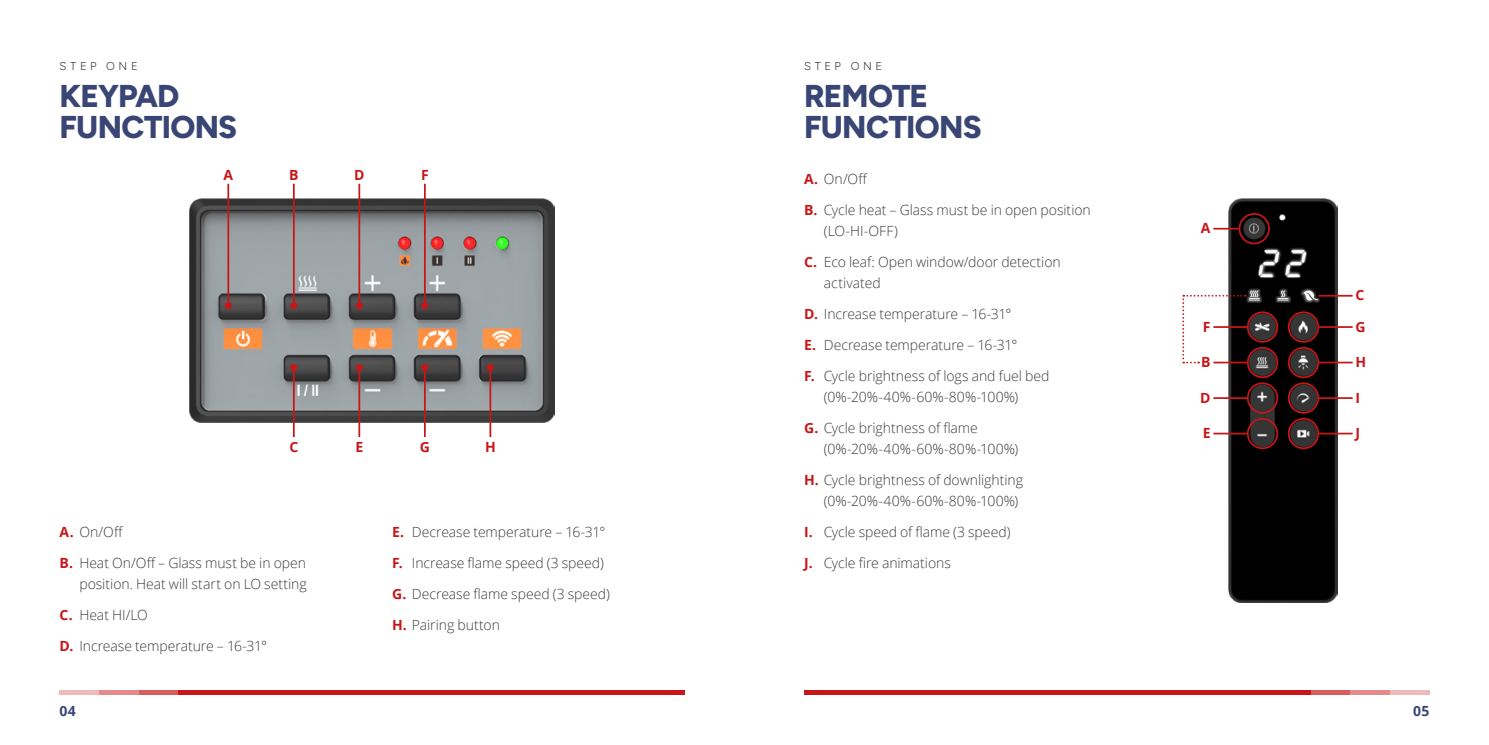
<style>
.page{position:relative;width:1489px;height:745px;background:#fff}
.page>*{position:absolute;margin:0;border:0;box-sizing:border-box;transform-origin:0 0}
.t1{font:300 31.5px/31.5px "Figtree";letter-spacing:-.025em;color:#394675}
.t2{font:300 14px/21px "Open Sans";letter-spacing:-.005em;color:#3c3c3b}
.t3{font:700 14px "Open Sans";color:#c71618}
.t4{font:700 14px "Open Sans";color:#394675}
.t5{font:300 11.38px "Figtree";letter-spacing:.32em;color:#3c3c3b}
.s1{font-weight:700;color:#c71618}
</style>
<div class="page">
<img style="left:1228px;top:198px;width:109px;height:404px">
<img style="left:189px;top:198px;width:366px;height:224px">
<hr style="left:804px;top:690px;width:506px;height:4px;background:#c71618">
<hr style="left:1310px;top:690px;width:39px;height:4px;background:#d75c5d">
<hr style="left:1349px;top:690px;width:40px;height:4px;background:#e38a8b">
<hr style="left:1389px;top:690px;width:40px;height:4px;background:#eeb9ba">
<hr style="left:179px;top:690px;width:506px;height:4px;background:#c71618">
<hr style="left:139px;top:690px;width:40px;height:4px;background:#d75c5d">
<hr style="left:99px;top:690px;width:40px;height:4px;background:#e38a8b">
<hr style="left:60px;top:690px;width:39px;height:4px;background:#eeb9ba">
<hr style="left:227px;top:184px;width:2px;height:121px;background:#c71618">
<div style="left:225px;top:302px;width:7px;height:7px;background:#c71618;border-radius:50%"></div>
<hr style="left:293px;top:184px;width:2px;height:121px;background:#c71618">
<div style="left:290px;top:302px;width:7px;height:7px;background:#c71618;border-radius:50%"></div>
<hr style="left:358px;top:184px;width:2px;height:121px;background:#c71618">
<div style="left:356px;top:302px;width:7px;height:7px;background:#c71618;border-radius:50%"></div>
<hr style="left:424px;top:184px;width:2px;height:121px;background:#c71618">
<div style="left:421px;top:302px;width:7px;height:7px;background:#c71618;border-radius:50%"></div>
<hr style="left:293px;top:367px;width:2px;height:70px;background:#c71618">
<div style="left:290px;top:364px;width:7px;height:7px;background:#c71618;border-radius:50%"></div>
<hr style="left:358px;top:367px;width:2px;height:70px;background:#c71618">
<div style="left:356px;top:364px;width:7px;height:7px;background:#c71618;border-radius:50%"></div>
<hr style="left:424px;top:367px;width:2px;height:70px;background:#c71618">
<div style="left:421px;top:364px;width:7px;height:7px;background:#c71618;border-radius:50%"></div>
<hr style="left:489px;top:367px;width:2px;height:70px;background:#c71618">
<div style="left:487px;top:364px;width:7px;height:7px;background:#c71618;border-radius:50%"></div>
<svg style="left:1213px;top:228px;width:25px;height:1px"></svg>
<hr style="left:1318px;top:326px;width:34px;height:2px;background:#c71618">
<hr style="left:1318px;top:295px;width:34px;height:1px;background:#c71618">
<hr style="left:1318px;top:361px;width:34px;height:2px;background:#c71618">
<hr style="left:1213px;top:397px;width:34px;height:1px;background:#c71618">
<hr style="left:1318px;top:397px;width:34px;height:1px;background:#c71618">
<hr style="left:1213px;top:432px;width:34px;height:2px;background:#c71618">
<hr style="left:1318px;top:432px;width:34px;height:2px;background:#c71618">
<div style="left:1246px;top:311px;width:31px;height:31px;border:2px solid #c71618;border-radius:50%"></div>
<div style="left:1238px;top:213px;width:31px;height:31px;border:2px solid #c71618;border-radius:50%"></div>
<div style="left:1287px;top:311px;width:31px;height:31px;border:2px solid #c71618;border-radius:50%"></div>
<div style="left:1246px;top:347px;width:31px;height:31px;border:2px solid #c71618;border-radius:50%"></div>
<div style="left:1287px;top:347px;width:31px;height:31px;border:2px solid #c71618;border-radius:50%"></div>
<div style="left:1246px;top:382px;width:31px;height:31px;border:2px solid #c71618;border-radius:50%"></div>
<div style="left:1287px;top:382px;width:31px;height:31px;border:2px solid #c71618;border-radius:50%"></div>
<div style="left:1246px;top:417px;width:31px;height:32px;border:2px solid #c71618;border-radius:50%"></div>
<div style="left:1287px;top:417px;width:31px;height:32px;border:2px solid #c71618;border-radius:50%"></div>
<div style="left:1300px;top:287px;width:20px;height:16px;background:#fff;opacity:.9"></div>
<svg style="left:1303px;top:290px;width:14px;height:10px"></svg>
<div style="left:1245px;top:287px;width:16px;height:16px;background:#fff;opacity:.9"></div>
<svg style="left:1182px;top:290px;width:77px;height:73px"></svg>
<div style="left:1274px;top:287px;width:16px;height:16px;background:#fff;opacity:.9"></div>
<svg style="left:1277px;top:290px;width:11px;height:10px"></svg>
<p class="t5" style="left:60px;top:60px;width:80px">STEP ONE</p>
<h1 class="t1" style="left:60px;top:80px;width:179px">KEYPAD<br>FUNCTIONS</h1>
<p class="t3" style="left:223px;top:164px;width:11px">A</p>
<p class="t3" style="left:289px;top:164px;width:11px">B</p>
<p class="t3" style="left:354px;top:164px;width:12px">D</p>
<p class="t3" style="left:421px;top:164px;width:9px">F</p>
<p class="t3" style="left:289px;top:436px;width:10px">C</p>
<p class="t3" style="left:355px;top:436px;width:9px">E</p>
<p class="t3" style="left:420px;top:436px;width:12px">G</p>
<p class="t3" style="left:485px;top:436px;width:12px">H</p>
<p class="t2" style="left:60px;top:521px;width:65px"><span class="s1">A.</span> On/Off</p>
<p class="t2" style="left:60px;top:552px;width:249px;text-align:right"><span class="s1">B.</span> Heat On/Off – Glass must be in open position. Heat will start on LO setting</p>
<p class="t2" style="left:60px;top:603px;width:90px"><span class="s1">C.</span> Heat HI/LO</p>
<p class="t2" style="left:60px;top:634px;width:209px"><span class="s1">D.</span> Increase temperature – 16-31°</p>
<p class="t2" style="left:392px;top:521px;width:215px"><span class="s1">E.</span> Decrease temperature – 16-31°</p>
<p class="t2" style="left:392px;top:552px;width:213px"><span class="s1">F.</span> Increase flame speed (3 speed)</p>
<p class="t2" style="left:392px;top:582px;width:219px"><span class="s1">G.</span> Decrease flame speed (3 speed)</p>
<p class="t2" style="left:392px;top:613px;width:109px"><span class="s1">H.</span> Pairing button</p>
<p class="t5" style="left:804px;top:60px;width:80px">STEP ONE</p>
<h1 class="t1" style="left:804px;top:80px;width:179px">REMOTE<br>FUNCTIONS</h1>
<p class="t2" style="left:804px;top:168px;width:65px"><span class="s1">A.</span> On/Off</p>
<p class="t2" style="left:823px;top:199px;width:268px;text-indent:-20px"><span class="s1">B.</span> Cycle heat – Glass must be in open position (LO-HI-OFF)</p>
<p class="t2" style="left:823px;top:251px;width:238px;text-indent:-20px"><span class="s1">C.</span> Eco leaf: Open window/door detection activated</p>
<p class="t2" style="left:804px;top:303px;width:209px"><span class="s1">D.</span> Increase temperature – 16-31°</p>
<p class="t2" style="left:804px;top:334px;width:215px"><span class="s1">E.</span> Decrease temperature – 16-31°</p>
<p class="t2" style="left:823px;top:365px;width:227px;text-indent:-20px"><span class="s1">F.</span> Cycle brightness of logs and fuel bed (0%-20%-40%-60%-80%-100%)</p>
<p class="t2" style="left:823px;top:417px;width:196px;text-indent:-20px"><span class="s1">G.</span> Cycle brightness of flame (0%-20%-40%-60%-80%-100%)</p>
<p class="t2" style="left:823px;top:469px;width:201px;text-indent:-20px"><span class="s1">H.</span> Cycle brightness of downlighting (0%-20%-40%-60%-80%-100%)</p>
<p class="t2" style="left:804px;top:521px;width:208px"><span class="s1">I.</span> Cycle speed of flame (3 speed)</p>
<p class="t2" style="left:804px;top:551px;width:148px"><span class="s1">J.</span> Cycle fire animations</p>
<p class="t3" style="left:1200px;top:218px;width:11px">A</p>
<p class="t3" style="left:1355px;top:285px;width:10px">C</p>
<p class="t3" style="left:1202px;top:316px;width:9px">F</p>
<p class="t3" style="left:1355px;top:316px;width:12px">G</p>
<p class="t3" style="left:1200px;top:352px;width:11px">B</p>
<p class="t3" style="left:1355px;top:352px;width:12px">H</p>
<p class="t3" style="left:1200px;top:387px;width:12px">D</p>
<p class="t3" style="left:1355px;top:387px;width:6px">I</p>
<p class="t3" style="left:1202px;top:423px;width:9px">E</p>
<p class="t3" style="left:1355px;top:423px;width:6px">J</p>
<p class="t4" style="left:60px;top:700px;width:18px">04</p>
<p class="t4" style="left:1412px;top:700px;width:18px">05</p>
</div>
